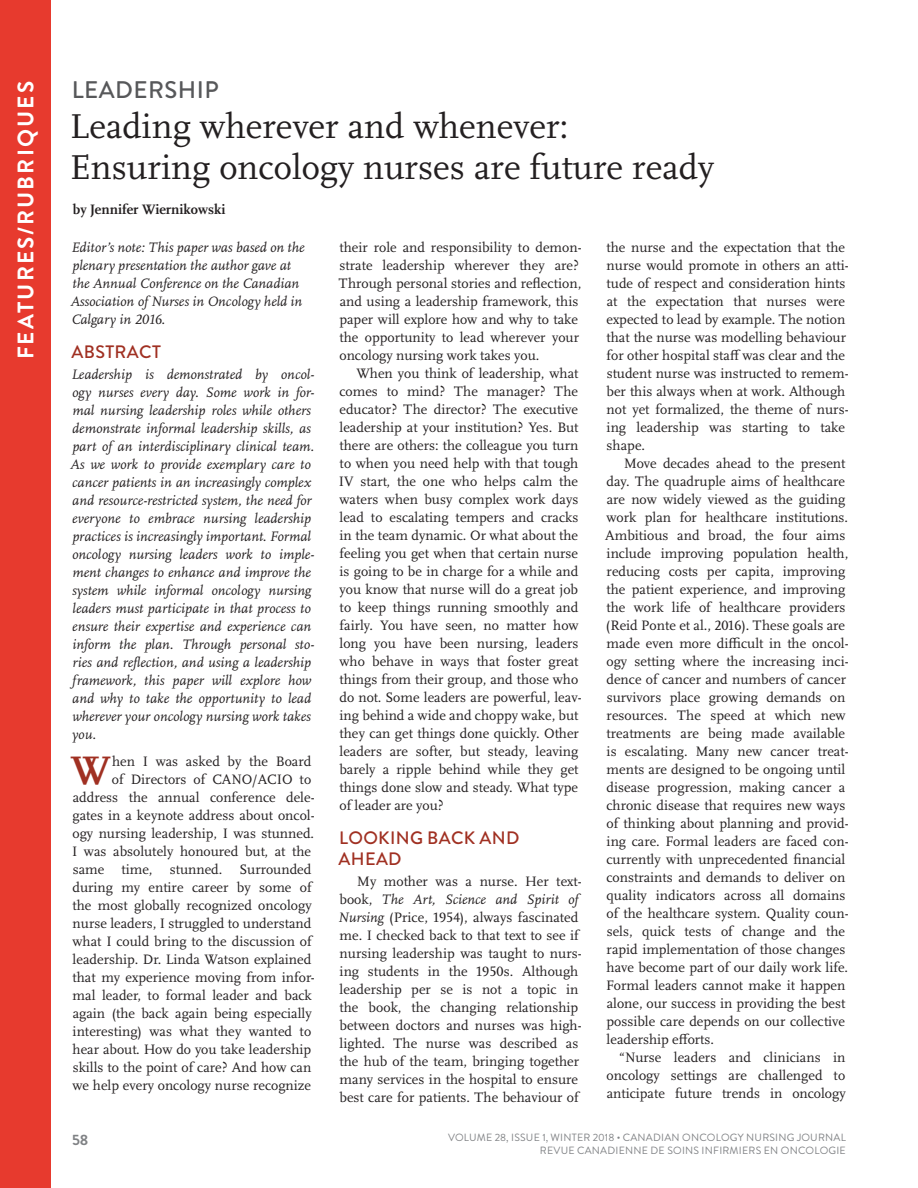
<style>
.page{position:relative;width:918px;height:1188px;background:#fff}
.page>*{position:absolute;margin:0;border:0;box-sizing:border-box;transform-origin:0 0}
.t1{font:700 41.55px "Scala Pro";color:#a03022}
.t2{font:36px/40.5px "Scala Pro";color:#231f20}
.t3{font:500 24px "Brandon Grotesque";color:#57585a}
.t4{font:700 22.5px "Brandon Grotesque";letter-spacing:.095em;color:#fff}
.t5{font:500 18px/21px "Brandon Grotesque";letter-spacing:.02em;color:#a03022}
.t6{font:700 15px "Brandon Grotesque";color:#808285}
.t7{font:14.25px/18px "Scala Pro";color:#231f20}
.t8{font:italic 14.25px/18px "Scala Pro";color:#231f20}
.t9{font:700 14.25px "Scala Pro";color:#231f20}
.t10{font:10.5px/12.6px "Brandon Grotesque";letter-spacing:.02em;color:#808285;text-align:right}
.s1{font-style:italic}
</style>
<div class="page">
<div style="left:0;top:0;width:51px;height:1188px;background:#e73a2e"></div>
<h3 class="t4" style="left:10px;top:359px;width:277px;rotate:-90deg">FEATURES/Ru briques</h3>
<h3 class="t3" style="left:72px;top:73px;width:77px">LEADERS</h3>
<h3 class="t3" style="left:178px;top:73px;width:42px">HIP</h3>
<h2 class="t2" style="left:70px;top:107px;width:646px">Leading wherever and whenever:<br>Ensuring oncology nurses are future ready</h2>
<p class="t9" style="left:73px;top:202px;width:154px">by Jennifer Wiernikowski</p>
<p class="t8" style="left:70px;top:238px;width:236px">Editor’s note: This paper was based on the plenary presentation the author gave at the Annual Conference on the Canadian Association of Nurses in Oncology held in Calgary in 2016.</p>
<p class="t5" style="left:72px;top:342px;width:24px">ABSTR</p>
<p class="t5" style="left:127px;top:342px;width:24px">ACT</p>
<p class="t8" style="left:70px;top:366px;width:245px">Leadership is demonstrated by oncol&shy;ogy nurses every day. Some work in for&shy;mal nursing leadership roles while others demonstrate informal leadership skills, as part of an interdisciplinary clinical team.<br>As we work to provide exemplary care to cancer patients in an increasingly complex and resource-restricted system, the need for everyone to embrace nursing leadership practices is increasingly important. Formal oncology nursing leaders work to imple&shy;ment changes to enhance and improve the system while informal oncology nursing leaders must participate in that process to ensure their expertise and experience can inform the plan. Through personal sto&shy;ries and reflection, and using a leadership framework, this paper will explore how and why to take the opportunity to lead wherever your oncology nursing work takes you.</p>
<h1 class="t1" style="left:71px;top:747px;width:41px">W</h1>
<p class="t7" style="left:72px;top:753px;width:244px;text-align:right">hen I was asked by the Board<br>of Directors of CANO/ACIO to address the annual conference dele&shy;gates in a keynote address about oncol&shy;ogy nursing leadership, I was stunned.<br>I was absolutely honoured but, at the same time, stunned. Surrounded during my entire career by some of the most globally recognized oncology nurse leaders, I struggled to understand what I could bring to the discussion of leadership. Dr. Linda Watson explained that my experience moving from infor&shy;mal leader, to formal leader and back again (the back again being especially interesting) was what they wanted to hear about. How do you take leadership skills to the point of care? And how can we help every oncology nurse recognize</p>
<p class="t7" style="left:339px;top:238px;width:244px">their role and responsibility to demon&shy;strate leadership wherever they are?<br>Through personal stories and reflection, and using a leadership framework, this paper will explore how and why to take the opportunity to lead wherever your oncology nursing work takes you.</p>
<p class="t7" style="left:339px;top:364px;width:244px;text-indent:17px">When you think of leadership, what comes to mind? The manager? The educator? The director? The executive leadership at your institution? Yes. But there are others: the colleague you turn to when you need help with that tough IV start, the one who helps calm the waters when busy complex work days lead to escalating tempers and cracks in the team dynamic. Or what about the feeling you get when that certain nurse is going to be in charge for a while and you know that nurse will do a great job to keep things running smoothly and fairly. You have seen, no matter how long you have been nursing, leaders who behave in ways that foster great things from their group, and those who do not. Some leaders are powerful, leav&shy;ing behind a wide and choppy wake, but they can get things done quickly. Other leaders are softer, but steady, leaving barely a ripple behind while they get things done slow and steady. What type of leader are you?</p>
<p class="t5" style="left:339px;top:828px;width:182px">LOOKI NG BACK AND<br>AHEAD</p>
<p class="t7" style="left:338px;top:873px;width:245px;text-indent:19px">My mother was a nurse. Her text&shy;book, <span class="s1">The Art, Science and Spirit of Nursing</span> (Price, 1954), always fascinated me. I checked back to that text to see if nursing leadership was taught to nurs&shy;ing students in the 1950s. Although leadership per se is not a topic in the book, the changing relationship between doctors and nurses was high&shy;lighted. The nurse was described as the hub of the team, bringing together many services in the hospital to ensure best care for patients. The behaviour of</p>
<p class="t7" style="left:606px;top:238px;width:244px">the nurse and the expectation that the nurse would promote in others an atti&shy;tude of respect and consideration hints at the expectation that nurses were expected to lead by example. The notion that the nurse was modelling behaviour for other hospital staff was clear and the student nurse was instructed to remem&shy;ber this always when at work. Although not yet formalized, the theme of nurs&shy;ing leadership was starting to take shape.</p>
<p class="t7" style="left:605px;top:454px;width:245px;text-indent:19px">Move decades ahead to the present day. The quadruple aims of healthcare are now widely viewed as the guiding work plan for healthcare institutions.<br>Ambitious and broad, the four aims include improving population health, reducing costs per capita, improving the patient experience, and improving the work life of healthcare providers (Reid Ponte et al., 2016). These goals are made even more difficult in the oncol&shy;ogy setting where the increasing inci&shy;dence of cancer and numbers of cancer survivors place growing demands on resources. The speed at which new treatments are being made available is escalating. Many new cancer treat&shy;ments are designed to be ongoing until disease progression, making cancer a chronic disease that requires new ways of thinking about planning and provid&shy;ing care. Formal leaders are faced con&shy;currently with unprecedented financial constraints and demands to deliver on quality indicators across all domains of the healthcare system. Quality coun&shy;sels, quick tests of change and the rapid implementation of those changes have become part of our daily work life.<br>Formal leaders cannot make it happen alone, our success in providing the best possible care depends on our collective leadership efforts.</p>
<p class="t7" style="left:607px;top:1048px;width:241px;text-align:justify;text-indent:13px">“Nurse leaders and clinicians in oncology settings are challenged to anticipate future trends in oncology</p>
<p class="t6" style="left:72px;top:1129px;width:18px">58</p>
<p class="t10" style="left:448px;top:1132px;width:399px">VOLUME 28, ISSUE 1, WI NTER 2018 • CANADIAN ONCOLOGY N URSI NG JOURNAL<br>REVUE CANADI ENNE DE SOI NS I NFI RMI ERS EN ONCOLOGI E</p>
</div>
